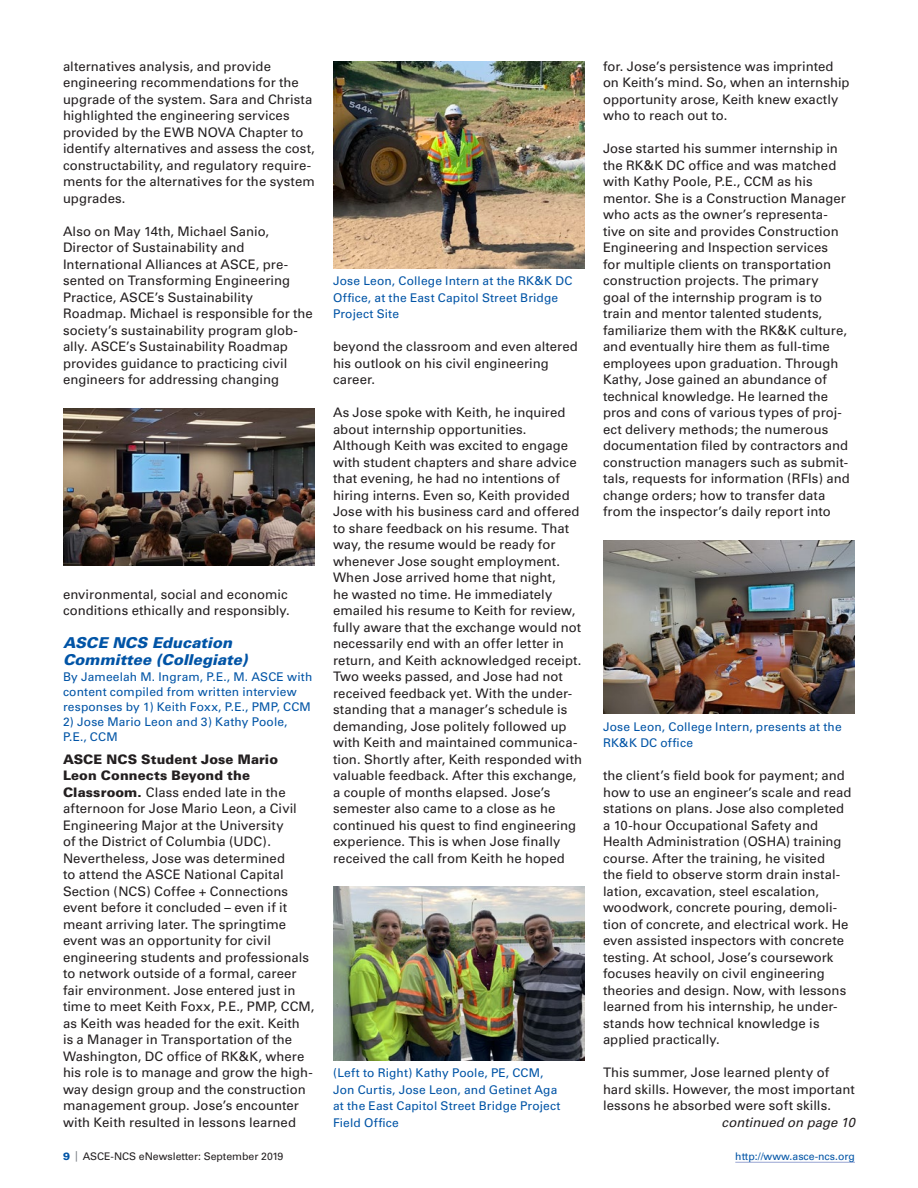
<style>
.page{position:relative;width:918px;height:1188px;background:#fff}
.page>*{position:absolute;margin:0;border:0;box-sizing:border-box;transform-origin:0 0}
.Head_2{font:italic 900 15px/16.5px "Univers";color:#0154a6}
.Text{font:13.2px/16.5px "Univers";letter-spacing:.005em;color:#231f20}
.Text-2{font:italic 13.2px "Univers";color:#231f20}
.Byline_One_Col{font:12px/16.5px "Univers";letter-spacing:.015em;color:#0154a6}
.t1{font:10.5px "Univers";color:#231f20}
.t2{font:10.5px "Univers";color:#0154a6}
.s1{font-weight:900}
.s2{font-weight:900;color:#0154a6}
.s3{color:#787d83}
</style>
<div class="page">
<hr style="left:735px;top:1162px;width:120px;height:1px;background:#98a4d3">
<img style="left:63px;top:408px;width:252px;height:158px">
<img style="left:333px;top:62px;width:252px;height:206px">
<img style="left:333px;top:886px;width:252px;height:174px">
<img style="left:603px;top:540px;width:252px;height:174px">
<p class="Text" style="left:63px;top:58px;width:253px">alternatives analysis, and provide engineering recommendations for the upgrade of the system. Sara and Christa highlighted the engineering services provided by the EWB NOVA Chapter to identify alternatives and assess the cost, constructability, and regulatory require&shy;ments for the alternatives for the system upgrades.</p>
<p class="Text" style="left:63px;top:223px;width:251px">Also on May 14th, Michael Sanio, Director of Sustainability and International Alliances at ASCE, pre&shy;sented on Transforming Engineering Practice, ASCE’s Sustainability Roadmap. Michael is responsible for the society’s sustainability program glob&shy;ally. ASCE’s Sustainability Roadmap provides guidance to practicing civil engineers for addressing changing</p>
<p class="Text" style="left:63px;top:586px;width:228px">environmental, social and economic conditions ethically and responsibly.</p>
<p class="Head_2" style="left:63px;top:634px;width:186px">ASCE NCS Education<br>Committee (Collegiate)</p>
<p class="Byline_One_Col" style="left:63px;top:669px;width:251px;line-height:15px">By Jameelah M. Ingram, P.E., M. ASCE with content compiled from written interview responses by 1) Keith Foxx, P.E., PMP, CCM</p>
<p class="Byline_One_Col" style="left:63px;top:714px;width:226px;line-height:15px">2) Jose Mario Leon and 3) Kathy Poole,<br>P.E., CCM</p>
<p class="Text" style="left:63px;top:751px;width:253px"><span class="s1">ASCE NCS Student Jose Mario Leon Connects Beyond the Classroom.</span> Class ended late in the afternoon for Jose Mario Leon, a Civil Engineering Major at the University<br>of the District of Columbia (UDC).<br>Nevertheless, Jose was determined<br>to attend the ASCE National Capital Section (NCS) Coffee + Connections event before it concluded – even if it meant arriving later. The springtime event was an opportunity for civil engineering students and professionals to network outside of a formal, career fair environment. Jose entered just in time to meet Keith Foxx, P.E., PMP, CCM, as Keith was headed for the exit. Keith<br>is a Manager in Transportation of the Washington, DC office of RK&amp;K, where his role is to manage and grow the high&shy;way design group and the construction management group. Jose’s encounter with Keith resulted in lessons learned</p>
<p class="Byline_One_Col" style="left:333px;top:273px;width:241px">Jose Leon, College Intern at the RK&amp;K DC<br>Office, at the East Capitol Street Bridge<br>Project Site</p>
<p class="Text" style="left:333px;top:338px;width:246px">beyond the classroom and even altered his outlook on his civil engineering career.</p>
<p class="Text" style="left:333px;top:404px;width:251px">As Jose spoke with Keith, he inquired about internship opportunities.<br>Although Keith was excited to engage with student chapters and share advice that evening, he had no intentions of hiring interns. Even so, Keith provided Jose with his business card and offered to share feedback on his resume. That way, the resume would be ready for whenever Jose sought employment.<br>When Jose arrived home that night,<br>he wasted no time. He immediately emailed his resume to Keith for review, fully aware that the exchange would not necessarily end with an offer letter in return, and Keith acknowledged receipt.<br>Two weeks passed, and Jose had not received feedback yet. With the under&shy;standing that a manager’s schedule is demanding, Jose politely followed up with Keith and maintained communica&shy;tion. Shortly after, Keith responded with valuable feedback. After this exchange, a couple of months elapsed. Jose’s semester also came to a close as he continued his quest to find engineering experience. This is when Jose finally received the call from Keith he hoped</p>
<p class="Byline_One_Col" style="left:333px;top:1065px;width:229px">(Left to Right) Kathy Poole, PE, CCM,<br>Jon Curtis, Jose Leon, and Getinet Aga at the East Capitol Street Bridge Project<br>Field Office</p>
<p class="Text" style="left:603px;top:58px;width:248px">for. Jose’s persistence was imprinted on Keith’s mind. So, when an internship opportunity arose, Keith knew exactly who to reach out to.</p>
<p class="Text" style="left:603px;top:140px;width:248px">Jose started his summer internship in the RK&amp;K DC office and was matched with Kathy Poole, P.E., CCM as his mentor. She is a Construction Manager who acts as the owner’s representa&shy;tive on site and provides Construction Engineering and Inspection services<br>for multiple clients on transportation construction projects. The primary<br>goal of the internship program is to train and mentor talented students, familiarize them with the RK&amp;K culture, and eventually hire them as full-time employees upon graduation. Through Kathy, Jose gained an abundance of technical knowledge. He learned the pros and cons of various types of proj&shy;ect delivery methods; the numerous documentation filed by contractors and construction managers such as submit&shy;tals, requests for information (RFIs) and change orders; how to transfer data from the inspector’s daily report into</p>
<p class="Byline_One_Col" style="left:603px;top:718px;width:240px">Jose Leon, College Intern, presents at the<br>RK&amp;K DC office</p>
<p class="Text" style="left:603px;top:767px;width:250px">the client’s field book for payment; and how to use an engineer’s scale and read stations on plans. Jose also completed a 10-hour Occupational Safety and Health Administration (OSHA) training course. After the training, he visited<br>the field to observe storm drain instal&shy;lation, excavation, steel escalation, woodwork, concrete pouring, demoli&shy;tion of concrete, and electrical work. He even assisted inspectors with concrete testing. At school, Jose’s coursework focuses heavily on civil engineering theories and design. Now, with lessons learned from his internship, he under&shy;stands how technical knowledge is applied practically.</p>
<p class="Text" style="left:603px;top:1064px;width:253px">This summer, Jose learned plenty of hard skills. However, the most important lessons he absorbed were soft skills.</p>
<p class="Text-2" style="left:722px;top:1114px;width:135px">continued on page 10</p>
<p class="t1" style="left:63px;top:1150px;width:222px"><span class="s2">9</span> <span class="s3">|</span> ASCE-NCS eNewsletter: September 2019</p>
<p class="t2" style="left:735px;top:1150px;width:121px">http://www.asce-ncs.org</p>
</div>
